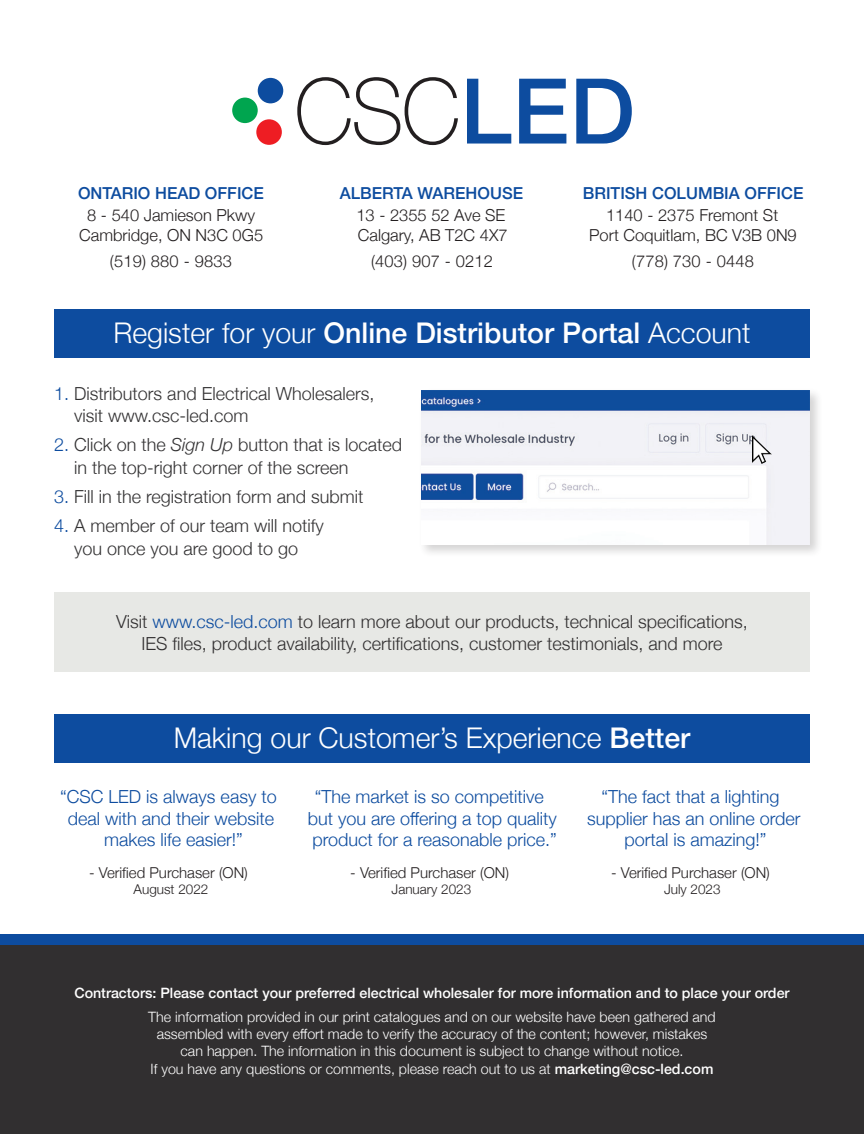
<style>
.page{position:relative;width:864px;height:1134px;background:#fff}
.page>*{position:absolute;margin:0;border:0;box-sizing:border-box;transform-origin:0 0}
.t1{font:500 28.5px "Helvetica Neue";color:#fff}
.t2{font:300 28.5px "Helvetica Neue";color:#fff}
.t3{font:300 18px/22.5px "Helvetica Neue";color:#333233}
.t4{font:300 18px/21.6px "Helvetica Neue";color:#0d4c9f;text-align:center}
.t5{font:300 18px/22.5px "Helvetica Neue";color:#312f30;text-align:center}
.t6{font:300 16.5px/19.8px "Helvetica Neue";color:#231f20;text-align:center}
.t7{font:500 16.5px "Helvetica Neue";color:#0d4c9f}
.t8{font:300 15px "Helvetica Neue";color:#231f20}
.t9{font:300 14.25px/17.2px "Helvetica Neue";color:#fff;text-align:center}
.t10{font:500 14.25px "Helvetica Neue";color:#fff}
.t11{font:300 13.5px "Helvetica Neue";color:#231f20}
.s1{font-weight:300}
.s2{color:#0d4c9f}
.s3{font-style:italic}
.s4{font-weight:500}
</style>
<div class="page">
<div style="left:0;top:939px;width:864px;height:195px;background:#312f30"></div>
<div style="left:0;top:934px;width:864px;height:11px;background:#0d4c9f"></div>
<svg style="left:297px;top:77px;width:161px;height:68px"></svg>
<svg style="left:467px;top:79px;width:44px;height:65px"></svg>
<svg style="left:519px;top:79px;width:47px;height:65px"></svg>
<svg style="left:576px;top:79px;width:56px;height:65px"></svg>
<div style="left:232px;top:98px;width:26px;height:25px;background:#00a54f;border-radius:50%"></div>
<div style="left:256px;top:119px;width:26px;height:26px;background:#ee1d23;border-radius:50%"></div>
<div style="left:258px;top:78px;width:25px;height:25px;background:#0d4c9f;border-radius:50%"></div>
<div style="left:54px;top:592px;width:756px;height:80px;background:#e7e8e5"></div>
<div style="left:54px;top:309px;width:756px;height:48px;background:#0d4c9f"></div>
<div style="left:54px;top:714px;width:756px;height:48px;background:#0d4c9f"></div>
<div style="left:418px;top:387px;width:405px;height:171px;background:#231f20;opacity:.2"></div>
<img style="left:422px;top:391px;width:388px;height:154px">
<img style="left:752px;top:435px;width:19px;height:29px">
<p class="t7" style="left:78px;top:180px;width:187px">ONTARIO HEAD OFFICE</p>
<p class="t6" style="left:79px;top:204px;width:186px">8 - 540 Jamieson Pkwy<br>Cambridge, ON N3C 0G5</p>
<p class="t6" style="left:110px;top:250px;width:124px">(519) 880 - 9833</p>
<p class="t7" style="left:340px;top:180px;width:185px">ALBERTA WAREHOUSE</p>
<p class="t6" style="left:356px;top:204px;width:153px;text-align:left">13 - 2355 52 Ave SE<br>Calgary, AB T2C 4X7</p>
<p class="t6" style="left:371px;top:250px;width:124px">(403) 907 - 0212</p>
<p class="t7" style="left:583px;top:180px;width:222px">BRITISH COLUMBIA OFFICE</p>
<p class="t6" style="left:589px;top:204px;width:209px">1140 - 2375 Fremont St<br>Port Coquitlam, BC V3B 0N9</p>
<p class="t6" style="left:632px;top:250px;width:124px">(778) 730 - 0448</p>
<p class="t1" style="left:113px;top:310px;width:639px"><span class="s1">Register for your</span> Online Distributor Portal <span class="s1">Account</span></p>
<p class="t3" style="left:74px;top:381px;width:302px;text-indent:-20px"><span class="s2">1.</span> Distributors and Electrical Wholesalers, visit www.csc-led.com</p>
<p class="t3" style="left:74px;top:432px;width:330px;text-indent:-20px"><span class="s2">2.</span> Click on the <span class="s3">Sign Up</span> button that is located in the top-right corner of the screen</p>
<p class="t3" style="left:54px;top:484px;width:311px"><span class="s2">3.</span> Fill in the registration form and submit</p>
<p class="t3" style="left:54px;top:513px;width:271px;text-align:center"><span class="s2">4.</span> A member of our team will notify you once you are good to go</p>
<p class="t5" style="left:116px;top:609px;width:633px">Visit <span class="s2">www.csc-led.com</span> to learn more about our products, technical specifications,<br>IES files, product availability, certifications, customer testimonials, and more</p>
<p class="t2" style="left:174px;top:715px;width:518px">Making our Customer’s Experience <span class="s4">Better</span></p>
<p class="t4" style="left:60px;top:785px;width:218px">“CSC LED is always easy to deal with and their website makes life easier!”</p>
<p class="t8" style="left:89px;top:860px;width:160px">- Verified Purchaser (ON)</p>
<p class="t11" style="left:134px;top:879px;width:76px">August 2022</p>
<p class="t4" style="left:308px;top:785px;width:251px">“The market is so competitive but you are offering a top quality product for a reasonable price.”</p>
<p class="t8" style="left:350px;top:860px;width:160px">- Verified Purchaser (ON)</p>
<p class="t11" style="left:392px;top:879px;width:81px">January 2023</p>
<p class="t4" style="left:587px;top:785px;width:215px">“The fact that a lighting supplier has an online order portal is amazing!”</p>
<p class="t8" style="left:611px;top:860px;width:160px">- Verified Purchaser (ON)</p>
<p class="t11" style="left:664px;top:879px;width:58px">July 2023</p>
<p class="t10" style="left:74px;top:981px;width:717px">Contractors: Please contact your preferred electrical wholesaler for more information and to place your order</p>
<p class="t9" style="left:148px;top:1007px;width:569px">The information provided in our print catalogues and on our website have been gathered and assembled with every effort made to verify the accuracy of the content; however, mistakes can happen. The information in this document is subject to change without notice.<br>If you have any questions or comments, please reach out to us at <span class="s4">marketing@csc-led.com</span></p>
</div>
